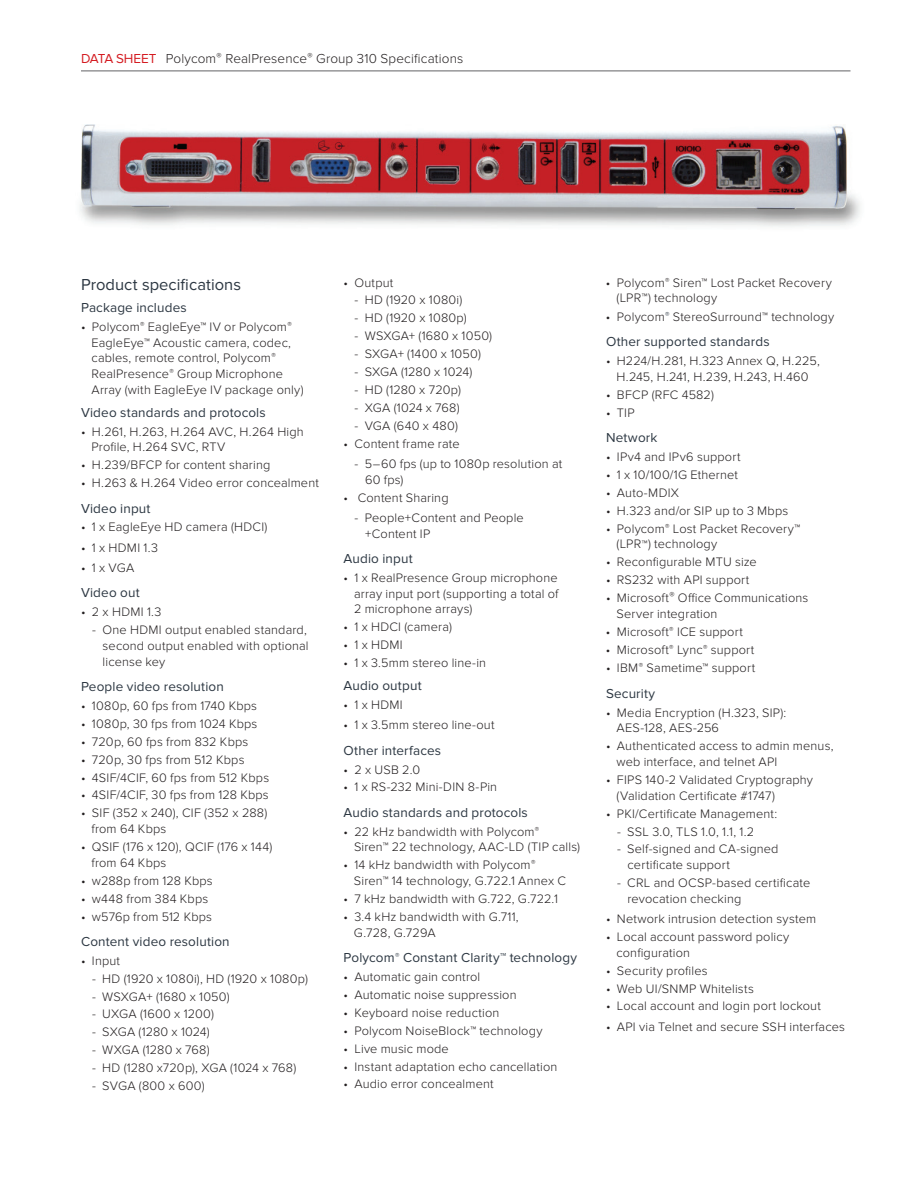
<style>
.page{position:relative;width:918px;height:1188px;background:#fff}
.page>*{position:absolute;margin:0;border:0;box-sizing:border-box;transform-origin:0 0}
.t1{font:16.5px "Proxima Nova";letter-spacing:.005em;color:#2c3742}
.t2{font:13.5px "Proxima Nova";letter-spacing:.015em;color:#2c3742}
.t3{font:300 13.5px "Proxima Nova";letter-spacing:.01em;color:#231f20}
.t4{font:300 12.75px/15.8px "Proxima Nova";letter-spacing:.015em;color:#231f20}
.t5{font:300 12.75px "Proxima Nova";letter-spacing:-.005em;color:#231f20}
.s1{font-weight:400;color:#d41b21}
</style>
<div class="page">
<hr style="left:81px;top:71px;width:769px;height:1px;background:#636366">
<img style="left:80px;top:124px;width:780px;height:103px">
<p class="t3" style="left:81px;top:51px;width:384px"><span class="s1">DATA SHEET</span> Polycom<sup>®</sup> RealPresence<sup>®</sup> Group 310 Specifications</p>
<p class="t1" style="left:81px;top:275px;width:162px">Product specifications</p>
<p class="t2" style="left:81px;top:300px;width:107px">Package includes</p>
<p class="t4" style="left:91px;top:319px;width:214px;text-indent:-10px">• Polycom<sup>®</sup> EagleEye™ IV or Polycom<sup>® </sup>EagleEye™ Acoustic camera, codec, cables, remote control, Polycom<sup>® </sup>RealPresence<sup>®</sup> Group Microphone Array (with EagleEye IV package only)</p>
<p class="t2" style="left:81px;top:405px;width:186px">Video standards and protocols</p>
<p class="t4" style="left:92px;top:424px;width:214px;text-indent:-11px">• H.261, H.263, H.264 AVC, H.264 High<br>Profile, H.264 SVC, RTV</p>
<p class="t4" style="left:81px;top:457px;width:191px">• H.239/BFCP for content sharing</p>
<p class="t4" style="left:81px;top:475px;width:239px">• H.263 &amp; H.264 Video error concealment</p>
<p class="t2" style="left:81px;top:501px;width:71px">Video input</p>
<p class="t4" style="left:81px;top:520px;width:188px">• 1 x EagleEye HD camera (HDCI)</p>
<p class="t4" style="left:81px;top:540px;width:79px">• 1 x HDMI 1.3</p>
<p class="t4" style="left:81px;top:560px;width:55px">• 1 x VGA</p>
<p class="t2" style="left:81px;top:585px;width:60px">Video out</p>
<p class="t4" style="left:81px;top:604px;width:82px">• 2 x HDMI 1.3</p>
<p class="t4" style="left:103px;top:622px;width:208px;text-indent:-11px">- One HDMI output enabled standard, second output enabled with optional license key</p>
<p class="t2" style="left:81px;top:679px;width:144px">People video resolution</p>
<p class="t4" style="left:81px;top:698px;width:178px">• 1080p, 60 fps from 1740 Kbps</p>
<p class="t4" style="left:81px;top:716px;width:178px">• 1080p, 30 fps from 1024 Kbps</p>
<p class="t4" style="left:81px;top:734px;width:169px">• 720p, 60 fps from 832 Kbps</p>
<p class="t4" style="left:81px;top:752px;width:165px">• 720p, 30 fps from 512 Kbps</p>
<p class="t4" style="left:81px;top:770px;width:190px">• 4SIF/4CIF, 60 fps from 512 Kbps</p>
<p class="t4" style="left:81px;top:788px;width:189px">• 4SIF/4CIF, 30 fps from 128 Kbps</p>
<p class="t4" style="left:92px;top:805px;width:177px;text-indent:-11px">• SIF (352 x 240), CIF (352 x 288) from 64 Kbps</p>
<p class="t4" style="left:92px;top:839px;width:182px;text-indent:-11px">• QSIF (176 x 120), QCIF (176 x 144) from 64 Kbps</p>
<p class="t4" style="left:81px;top:873px;width:133px">• w288p from 128 Kbps</p>
<p class="t4" style="left:81px;top:891px;width:129px">• w448 from 384 Kbps</p>
<p class="t4" style="left:81px;top:909px;width:133px">• w576p from 512 Kbps</p>
<p class="t2" style="left:81px;top:934px;width:150px">Content video resolution</p>
<p class="t4" style="left:81px;top:953px;width:41px">• Input</p>
<p class="t4" style="left:92px;top:971px;width:217px">- HD (1920 x 1080i), HD (1920 x 1080p)</p>
<p class="t4" style="left:92px;top:989px;width:139px">- WSXGA+ (1680 x 1050)</p>
<p class="t4" style="left:92px;top:1007px;width:123px">- UXGA (1600 x 1200)</p>
<p class="t4" style="left:92px;top:1024px;width:119px">- SXGA (1280 x 1024)</p>
<p class="t4" style="left:92px;top:1042px;width:119px">- WXGA (1280 x 768)</p>
<p class="t4" style="left:92px;top:1060px;width:206px">- HD (1280 x720p), XGA (1024 x 768)</p>
<p class="t4" style="left:92px;top:1078px;width:114px">- SVGA (800 x 600)</p>
<p class="t4" style="left:344px;top:275px;width:51px">• Output</p>
<p class="t4" style="left:355px;top:293px;width:109px">- HD (1920 x 1080i)</p>
<p class="t4" style="left:355px;top:310px;width:114px">- HD (1920 x 1080p)</p>
<p class="t4" style="left:355px;top:328px;width:139px">- WSXGA+ (1680 x 1050)</p>
<p class="t4" style="left:355px;top:346px;width:128px">- SXGA+ (1400 x 1050)</p>
<p class="t4" style="left:355px;top:364px;width:119px">- SXGA (1280 x 1024)</p>
<p class="t4" style="left:355px;top:382px;width:108px">- HD (1280 x 720p)</p>
<p class="t5" style="left:355px;top:400px;width:107px">- XGA (1024 x 768)</p>
<p class="t4" style="left:355px;top:418px;width:105px">- VGA (640 x 480)</p>
<p class="t4" style="left:344px;top:436px;width:118px">• Content frame rate</p>
<p class="t4" style="left:365px;top:456px;width:199px;text-indent:-11px">- 5–60 fps (up to 1080p resolution at<br>60 fps)</p>
<p class="t4" style="left:344px;top:490px;width:107px">• Content Sharing</p>
<p class="t4" style="left:365px;top:510px;width:160px;text-indent:-10px">- People+Content and People +Content IP</p>
<p class="t2" style="left:344px;top:551px;width:71px">Audio input</p>
<p class="t4" style="left:354px;top:570px;width:206px;text-align:justify;text-indent:-11px">• 1 x RealPresence Group microphone array input port (supporting a total of 2 microphone arrays)</p>
<p class="t4" style="left:344px;top:619px;width:110px">• 1 x HDCI (camera)</p>
<p class="t4" style="left:344px;top:637px;width:61px">• 1 x HDMI</p>
<p class="t4" style="left:344px;top:655px;width:144px">• 1 x 3.5mm stereo line-in</p>
<p class="t2" style="left:344px;top:678px;width:80px">Audio output</p>
<p class="t4" style="left:344px;top:697px;width:61px">• 1 x HDMI</p>
<p class="t4" style="left:344px;top:717px;width:153px">• 1 x 3.5mm stereo line-out</p>
<p class="t2" style="left:344px;top:743px;width:99px">Other interfaces</p>
<p class="t4" style="left:344px;top:762px;width:78px">• 2 x USB 2.0</p>
<p class="t4" style="left:344px;top:779px;width:155px">• 1 x RS-232 Mini-DIN 8-Pin</p>
<p class="t2" style="left:344px;top:805px;width:186px">Audio standards and protocols</p>
<p class="t4" style="left:354px;top:824px;width:228px;text-indent:-11px">• 22 kHz bandwidth with Polycom<sup>®<br></sup>Siren™ 22 technology, AAC-LD (TIP calls)</p>
<p class="t4" style="left:354px;top:857px;width:214px;text-indent:-10px">• 14 kHz bandwidth with Polycom<sup>®<br></sup>Siren™ 14 technology, G.722.1 Annex C</p>
<p class="t4" style="left:343px;top:891px;width:216px">• 7 kHz bandwidth with G.722, G.722.1</p>
<p class="t4" style="left:354px;top:909px;width:166px;text-indent:-11px">• 3.4 kHz bandwidth with G.711,<br>G.728, G.729A</p>
<p class="t2" style="left:344px;top:950px;width:235px">Polycom<sup>®</sup> Constant Clarity™ technology</p>
<p class="t4" style="left:344px;top:969px;width:138px">• Automatic gain control</p>
<p class="t4" style="left:344px;top:987px;width:175px">• Automatic noise suppression</p>
<p class="t4" style="left:344px;top:1005px;width:157px">• Keyboard noise reduction</p>
<p class="t4" style="left:344px;top:1023px;width:200px">• Polycom NoiseBlock™ technology</p>
<p class="t4" style="left:344px;top:1041px;width:107px">• Live music mode</p>
<p class="t4" style="left:344px;top:1059px;width:215px">• Instant adaptation echo cancellation</p>
<p class="t4" style="left:344px;top:1076px;width:152px">• Audio error concealment</p>
<p class="t4" style="left:616px;top:275px;width:217px;text-indent:-11px">• Polycom<sup>®</sup> Siren™ Lost Packet Recovery (LPR™) technology</p>
<p class="t4" style="left:606px;top:309px;width:230px">• Polycom<sup>®</sup> StereoSurround™ technology</p>
<p class="t2" style="left:606px;top:334px;width:165px">Other supported standards</p>
<p class="t4" style="left:606px;top:353px;width:215px;text-align:center">• H224/H.281, H.323 Annex Q, H.225,<br>H.245, H.241, H.239, H.243, H.460</p>
<p class="t4" style="left:606px;top:387px;width:109px">• BFCP (RFC 4582)</p>
<p class="t4" style="left:606px;top:405px;width:30px">• TIP</p>
<p class="t2" style="left:606px;top:430px;width:53px">Network</p>
<p class="t4" style="left:606px;top:449px;width:136px">• IPv4 and IPv6 support</p>
<p class="t4" style="left:606px;top:467px;width:134px">• 1 x 10/100/1G Ethernet</p>
<p class="t4" style="left:606px;top:485px;width:75px">• Auto-MDIX</p>
<p class="t4" style="left:606px;top:503px;width:184px">• H.323 and/or SIP up to 3 Mbps</p>
<p class="t4" style="left:617px;top:521px;width:185px;text-indent:-11px">• Polycom<sup>®</sup> Lost Packet Recovery™ (LPR™) technology</p>
<p class="t4" style="left:606px;top:554px;width:152px">• Reconfigurable MTU size</p>
<p class="t4" style="left:606px;top:572px;width:145px">• RS232 with API support</p>
<p class="t4" style="left:617px;top:590px;width:193px;text-indent:-10px">• Microsoft<sup>®</sup> Office Communications<br>Server integration</p>
<p class="t4" style="left:606px;top:624px;width:138px">• Microsoft<sup>®</sup> ICE support</p>
<p class="t4" style="left:606px;top:642px;width:150px">• Microsoft<sup>®</sup> Lync<sup>®</sup> support</p>
<p class="t4" style="left:606px;top:660px;width:151px">• IBM<sup>®</sup> Sametime™ support</p>
<p class="t2" style="left:606px;top:686px;width:51px">Security</p>
<p class="t4" style="left:617px;top:705px;width:171px;text-indent:-11px">• Media Encryption (H.323, SIP):<br>AES-128, AES-256</p>
<p class="t4" style="left:617px;top:738px;width:219px;text-indent:-11px">• Authenticated access to admin menus, web interface, and telnet API</p>
<p class="t4" style="left:617px;top:772px;width:198px;text-indent:-11px">• FIPS 140-2 Validated Cryptography (Validation Certificate #1747)</p>
<p class="t4" style="left:606px;top:806px;width:173px">• PKI/Certificate Management:</p>
<p class="t4" style="left:617px;top:824px;width:139px">- SSL 3.0, TLS 1.0, 1.1, 1.2</p>
<p class="t4" style="left:628px;top:841px;width:152px;text-indent:-11px">- Self-signed and CA-signed certificate support</p>
<p class="t4" style="left:628px;top:875px;width:184px;text-indent:-11px">- CRL and OCSP-based certificate revocation checking</p>
<p class="t4" style="left:606px;top:911px;width:212px">• Network intrusion detection system</p>
<p class="t4" style="left:617px;top:929px;width:174px;text-indent:-11px">• Local account password policy configuration</p>
<p class="t4" style="left:606px;top:963px;width:103px">• Security profiles</p>
<p class="t4" style="left:606px;top:981px;width:149px">• Web UI/SNMP Whitelists</p>
<p class="t4" style="left:606px;top:999px;width:216px">• Local account and login port lockout</p>
<p class="t4" style="left:606px;top:1020px;width:240px">• API via Telnet and secure SSH interfaces</p>
</div>
